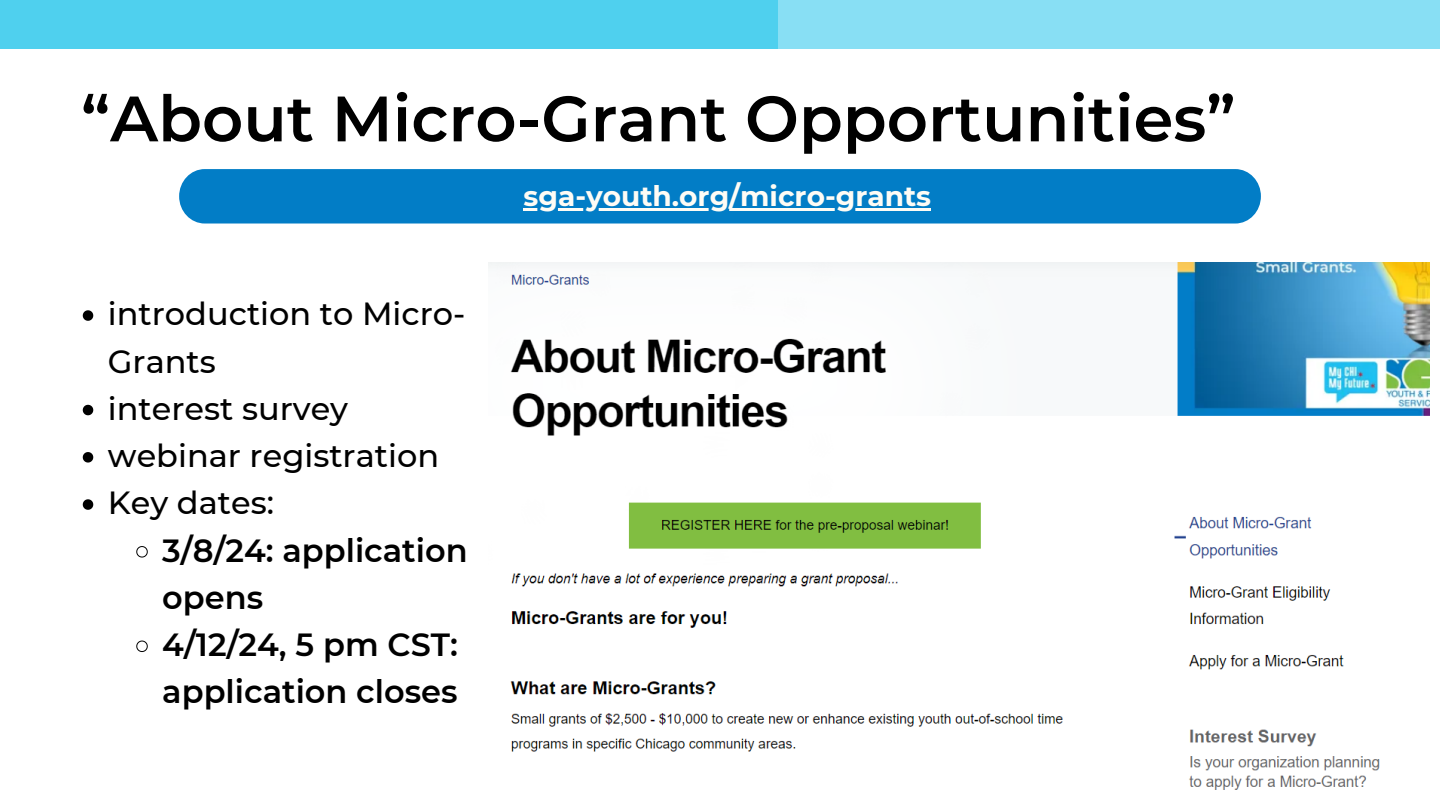
<style>
.page{position:relative;width:1440px;height:810px;background:#fff}
.page>*{position:absolute;margin:0;border:0;box-sizing:border-box;transform-origin:0 0}
.t1{font:600 64px "Montserrat";color:#000}
.t2{font:500 32px/47.2px "Montserrat";color:#000}
.t3{font:600 32px/47.2px "Montserrat";color:#000}
.t4{font:700 28px "Montserrat";color:#fefcf5}
</style>
<div class="page">
<div style="left:0;top:0;width:1440px;height:48px;background:#88dff4"></div>
<div style="left:0;top:0;width:777px;height:48px;background:#4fd0ee"></div>
<div style="left:179px;top:169px;width:1082px;height:55px;background:#027dc6;border-radius:26px"></div>
<hr style="left:524px;top:208px;width:407px;height:2px;background:#fefcf5">
<img style="left:488px;top:262px;width:942px;height:528px">
<svg style="left:83px;top:310px;width:10px;height:11px"></svg>
<svg style="left:83px;top:405px;width:10px;height:10px"></svg>
<svg style="left:83px;top:452px;width:10px;height:11px"></svg>
<svg style="left:83px;top:499px;width:10px;height:11px"></svg>
<svg style="left:136px;top:546px;width:12px;height:12px"></svg>
<svg style="left:136px;top:640px;width:12px;height:12px"></svg>
<p class="t1" style="left:81px;top:79px;width:1156px">“About Micro-Grant Opportunities”</p>
<p class="t2" style="left:108px;top:290px;width:359px">introduction to Micro-<br>Grants</p>
<p class="t2" style="left:108px;top:385px;width:242px">interest survey</p>
<p class="t2" style="left:108px;top:432px;width:333px">webinar registration</p>
<p class="t2" style="left:108px;top:479px;width:168px">Key dates:</p>
<p class="t3" style="left:162px;top:526px;width:307px">3/8/24: application opens</p>
<p class="t3" style="left:162px;top:621px;width:297px">4/12/24, 5 pm CST: application closes</p>
<h1 class="t4" style="left:524px;top:179px;width:409px">sga-youth.org/micro-grants</h1>
</div>
